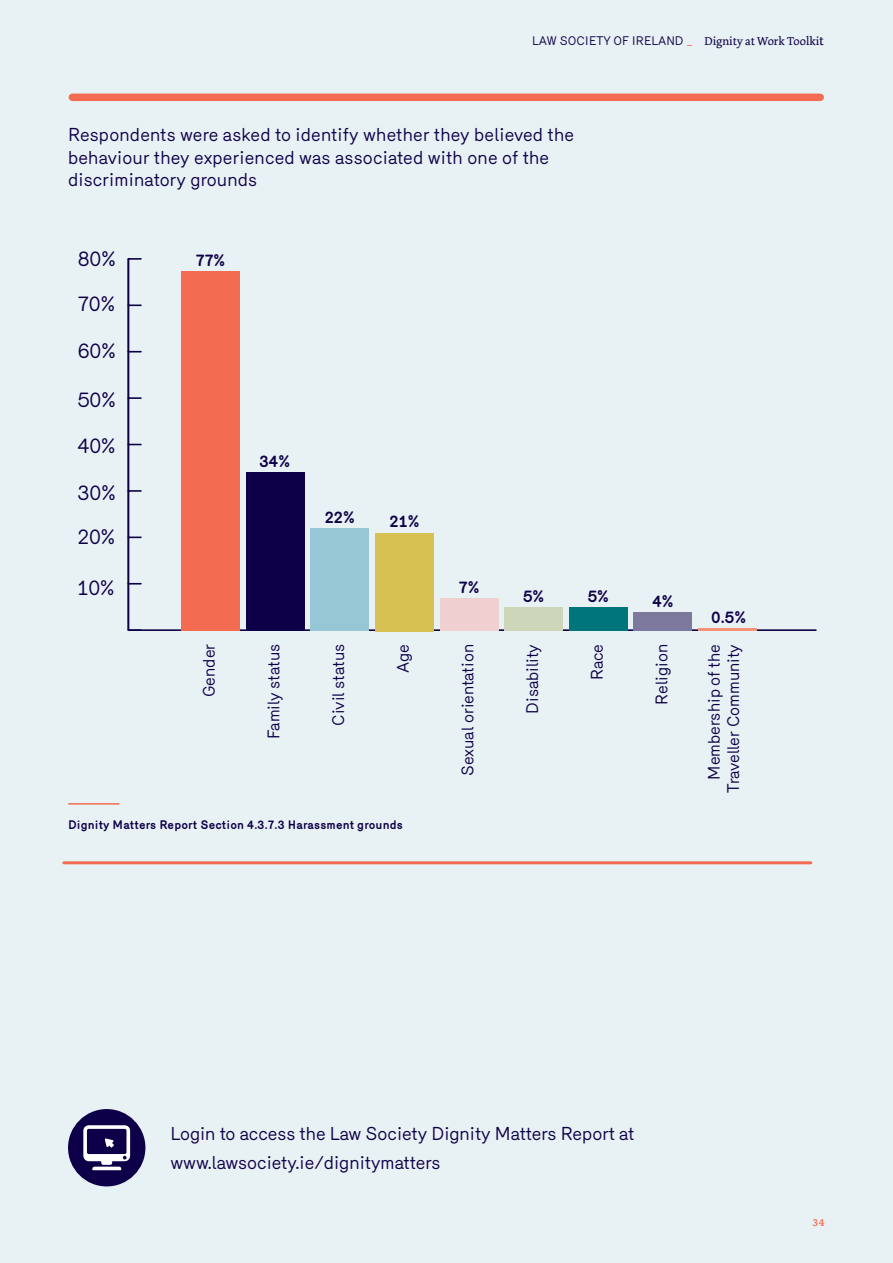
<style>
.page{position:relative;width:893px;height:1263px;background:#e8f1f4}
.page>*{position:absolute;margin:0;border:0;box-sizing:border-box;transform-origin:0 0}
.t1{font:20.25px/43.5px "Merkury";color:#0e0048}
.t2{font:18px/22.5px "Merkury";color:#0e0048}
.t3{font:16.2px/19.5px "Merkury";color:#0e0048;text-align:right}
.t4{font:700 16.2px "Merkury";color:#0e0048}
.t5{font:13.5px "Dolly Pro Regular Small Caps";color:#f36c52}
.t6{font:700 12px "Merkury";letter-spacing:.01em;color:#0e0048}
.t7{font:12px "Merkury";color:#0e0048}
.s1{color:#f36c52}
.s2{font-family:"Dolly Pro"}
.s3{font-family:"Dolly Pro";font-size:13.5px}
</style>
<div class="page">
<hr style="left:128px;top:629px;width:688px;height:2px;background:#0e0048">
<hr style="left:698px;top:628px;width:59px;height:3px;background:#f69378">
<div style="left:634px;top:612px;width:58px;height:19px;background:#7d799e"></div>
<div style="left:569px;top:608px;width:58px;height:23px;background:#00757a"></div>
<div style="left:505px;top:608px;width:58px;height:23px;background:#ced6ba"></div>
<div style="left:440px;top:598px;width:58px;height:33px;background:#efcfd0"></div>
<div style="left:375px;top:533px;width:58px;height:98px;background:#d6c152"></div>
<div style="left:311px;top:528px;width:58px;height:103px;background:#97c6d5"></div>
<div style="left:246px;top:472px;width:58px;height:159px;background:#0e0048"></div>
<div style="left:181px;top:272px;width:59px;height:359px;background:#f36c52"></div>
<hr style="left:128px;top:259px;width:1px;height:371px;background:#0e0048">
<svg style="left:129px;top:583px;width:12px;height:1px"></svg>
<svg style="left:129px;top:536px;width:12px;height:2px"></svg>
<svg style="left:129px;top:490px;width:12px;height:2px"></svg>
<svg style="left:129px;top:444px;width:12px;height:1px"></svg>
<svg style="left:129px;top:397px;width:12px;height:2px"></svg>
<svg style="left:129px;top:351px;width:12px;height:1px"></svg>
<svg style="left:129px;top:304px;width:12px;height:2px"></svg>
<svg style="left:128px;top:258px;width:13px;height:2px"></svg>
<hr style="left:69px;top:803px;width:50px;height:2px;background:#f36c52">
<div style="left:72px;top:94px;width:748px;height:7px;background:#f36c52"></div>
<hr style="left:64px;top:861px;width:747px;height:3px;background:#f36c52">
<div style="left:68px;top:1109px;width:77px;height:77px;background:#0e0048;border-radius:50%"></div>
<svg style="left:83px;top:1125px;width:47px;height:45px"></svg>
<p class="t7" style="left:532px;top:32px;width:293px">LAW SOCIETY OF IRELAND <span class="s1">_</span> <span class="s2">Dignity at Work Toolki</span><span class="s3">t</span></p>
<p class="t2" style="left:68px;top:122px;width:508px">Respondents were asked to identify whether they believed the behaviour they experienced was associated with one of the discriminatory grounds</p>
<p class="t1" style="left:78px;top:235px;width:39px">80%</p>
<p class="t1" style="left:78px;top:280px;width:39px">70%</p>
<p class="t1" style="left:78px;top:327px;width:39px">60%</p>
<p class="t1" style="left:78px;top:376px;width:39px">50%</p>
<p class="t1" style="left:78px;top:422px;width:39px">40%</p>
<p class="t1" style="left:78px;top:470px;width:39px">30%<br>20%</p>
<p class="t1" style="left:78px;top:564px;width:38px">10%</p>
<p class="t4" style="left:196px;top:248px;width:31px">77%</p>
<p class="t4" style="left:259px;top:449px;width:32px">34%</p>
<p class="t4" style="left:325px;top:505px;width:32px">22%</p>
<p class="t4" style="left:389px;top:509px;width:31px">21%</p>
<p class="t4" style="left:459px;top:575px;width:22px">7%</p>
<p class="t4" style="left:523px;top:584px;width:23px">5%</p>
<p class="t4" style="left:588px;top:584px;width:23px">5%</p>
<p class="t4" style="left:652px;top:589px;width:23px">4%</p>
<p class="t4" style="left:711px;top:605px;width:36px">0.5%</p>
<p class="t3" style="left:198px;top:697px;width:55px;rotate:-90deg">Gender</p>
<p class="t3" style="left:392px;top:673px;width:30px;rotate:-90deg">Age</p>
<p class="t3" style="left:263px;top:739px;width:97px;rotate:-90deg">Family status</p>
<p class="t3" style="left:703px;top:793px;width:151px;rotate:-90deg">Membership of the<br>Traveller Community</p>
<p class="t3" style="left:521px;top:714px;width:71px;rotate:-90deg">Disability</p>
<p class="t3" style="left:327px;top:726px;width:83px;rotate:-90deg">Civil status</p>
<p class="t3" style="left:586px;top:680px;width:38px;rotate:-90deg">Race</p>
<p class="t3" style="left:650px;top:704px;width:62px;rotate:-90deg">Religion</p>
<p class="t3" style="left:457px;top:776px;width:134px;rotate:-90deg">Sexual orientation</p>
<p class="t6" style="left:68px;top:815px;width:336px">Dignity Matters Report Section 4.3.7.3 Harassment grounds</p>
<p class="t2" style="left:170px;top:1118px;width:466px;line-height:28.5px">Login to access the Law Society Dignity Matters Report at www.lawsociety.ie/dignitymatters</p>
<p class="t5" style="left:812px;top:1213px;width:14px">34</p>
</div>
